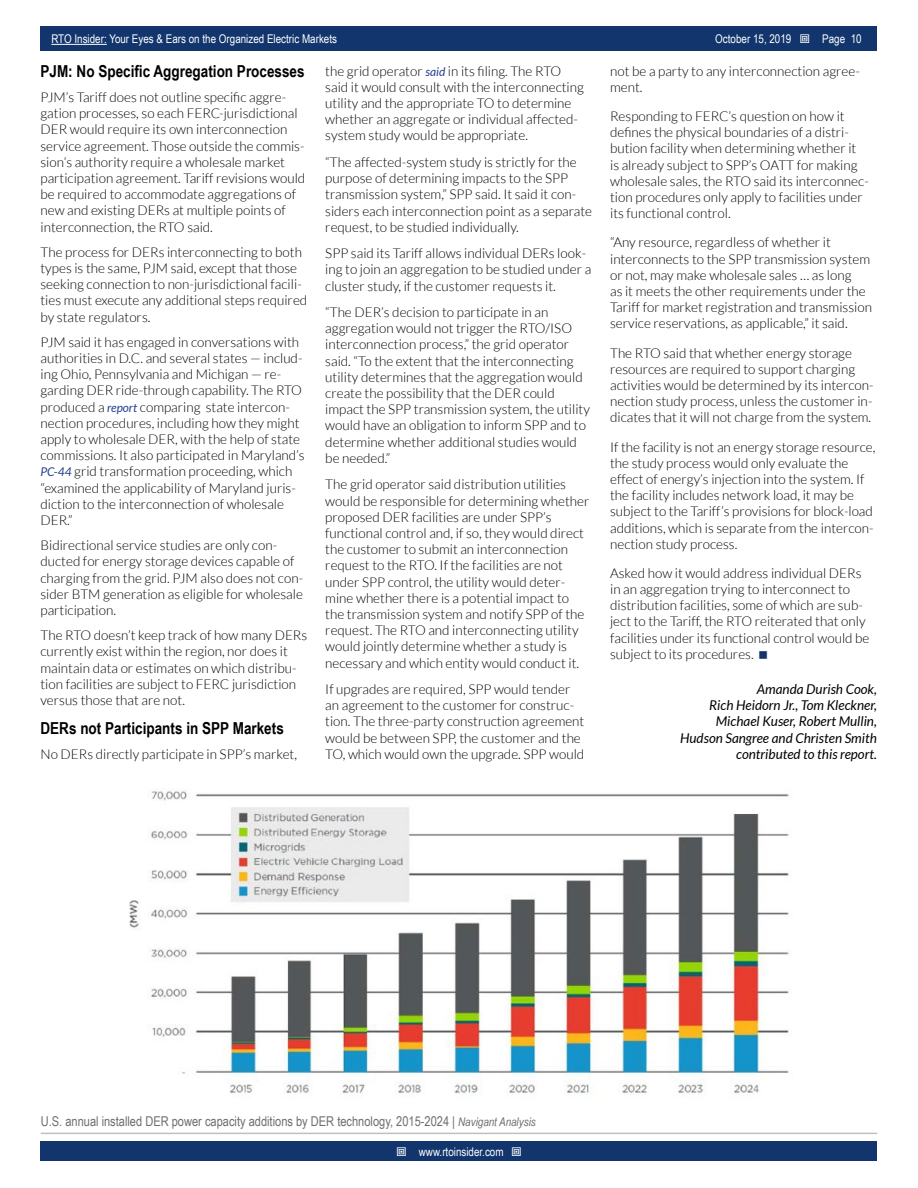
<style>
.page{position:relative;width:918px;height:1188px;background:#fff}
.page>*{position:absolute;margin:0;border:0;box-sizing:border-box;transform-origin:0 0}
.t1{font:700 16.5px "Arial Narrow";color:#000}
.t2{font:300 13.5px/16.2px "Lato";color:#000}
.t3{font:italic 13.5px/16.2px "Lato";color:#000;text-align:right}
.t4{font:13.5px "Arial Narrow";color:#6d6e71}
.t5{font:12px "Arial Narrow";color:#fff}
.s1{font-style:inherit}
.s2{font-weight:400;font-style:italic;font-size:12px;color:#25408f}
.s3{font-style:italic;font-size:12px}
</style>
<div class="page">
<div style="left:41px;top:1142px;width:836px;height:19px;background:#11356c"></div>
<div style="left:41px;top:27px;width:836px;height:24px;background:#11356c"></div>
<hr style="left:51px;top:44px;width:56px;height:1px;background:#fff">
<hr style="left:41px;top:1133px;width:836px;height:1px;background:#bfbfbf">
<img style="left:129px;top:791px;width:660px;height:303px">
<p class="t5" style="left:51px;top:30px;width:287px">RTO Insider: Your Eyes &amp; Ears on the Organized Electric Markets</p>
<p class="t5" style="left:715px;top:30px;width:78px">October 15, <span class="s1">2019</span></p>
<p class="t5" style="left:822px;top:30px;width:41px">Page 10</p>
<p class="t1" style="left:40px;top:59px;width:266px">PJM: No Specific Aggregation Processes</p>
<p class="t2" style="left:40px;top:89px;width:266px">PJM’s Tariff does not outline specific aggre&shy;gation processes, so each FERC-jurisdictional DER would require its own interconnection service agreement. Those outside the commis&shy;sion’s authority require a wholesale market participation agreement. Tariff revisions would be required to accommodate aggregations of new and existing DERs at multiple points of interconnection, the RTO said.</p>
<p class="t2" style="left:40px;top:244px;width:268px">The process for DERs interconnecting to both types is the same, PJM said, except that those seeking connection to non-jurisdictional facili&shy;ties must execute any additional steps required by state regulators.</p>
<p class="t2" style="left:40px;top:334px;width:266px">PJM said it has engaged in conversations with authorities in D.C. and several states — includ&shy;ing Ohio, Pennsylvania and Michigan — re&shy;garding DER ride-through capability. The RTO produced a <span class="s2">report</span> comparing state intercon&shy;nection procedures, including how they might apply to wholesale DER, with the help of state commissions. It also participated in Maryland’s <span class="s2">PC-44</span> grid transformation proceeding, which “examined the applicability of Maryland juris&shy;diction to the interconnection of wholesale DER.”</p>
<p class="t2" style="left:40px;top:537px;width:264px">Bidirectional service studies are only con&shy;ducted for energy storage devices capable of charging from the grid. PJM also does not con&shy;sider BTM generation as eligible for wholesale participation.</p>
<p class="t2" style="left:40px;top:627px;width:268px">The RTO doesn’t keep track of how many DERs currently exist within the region, nor does it maintain data or estimates on which distribu&shy;tion facilities are subject to FERC jurisdiction versus those that are not.</p>
<p class="t1" style="left:40px;top:716px;width:245px">DERs not Participants in SPP Markets</p>
<p class="t2" style="left:40px;top:746px;width:258px">No DERs directly participate in SPP’s market,</p>
<p class="t2" style="left:325px;top:63px;width:260px">the grid operator <span class="s2">said</span> in its filing. The RTO said it would consult with the interconnecting utility and the appropriate TO to determine whether an aggregate or individual affected&shy;system study would be appropriate.</p>
<p class="t2" style="left:325px;top:154px;width:268px">“The affected-system study is strictly for the purpose of determining impacts to the SPP transmission system,” SPP said. It said it con&shy;siders each interconnection point as a separate request, to be studied individually.</p>
<p class="t2" style="left:325px;top:245px;width:268px">SPP said its Tariff allows individual DERs look&shy;ing to join an aggregation to be studied under a cluster study, if the customer requests it.</p>
<p class="t2" style="left:325px;top:304px;width:266px">“The DER’s decision to participate in an aggregation would not trigger the RTO/ISO interconnection process,” the grid operator said. “To the extent that the interconnecting utility determines that the aggregation would create the possibility that the DER could impact the SPP transmission system, the utility would have an obligation to inform SPP and to determine whether additional studies would be needed.”</p>
<p class="t2" style="left:325px;top:476px;width:266px">The grid operator said distribution utilities would be responsible for determining whether proposed DER facilities are under SPP’s functional control and, if so, they would direct the customer to submit an interconnection request to the RTO. If the facilities are not under SPP control, the utility would deter&shy;mine whether there is a potential impact to the transmission system and notify SPP of the request. The RTO and interconnecting utility would jointly determine whether a study is necessary and which entity would conduct it.</p>
<p class="t2" style="left:325px;top:681px;width:261px">If upgrades are required, SPP would tender an agreement to the customer for construc&shy;tion. The three-party construction agreement would be between SPP, the customer and the TO, which would own the upgrade. SPP would</p>
<p class="t2" style="left:610px;top:63px;width:251px">not be a party to any interconnection agree&shy;ment.</p>
<p class="t2" style="left:610px;top:108px;width:260px">Responding to FERC’s question on how it defines the physical boundaries of a distri&shy;bution facility when determining whether it<br>is already subject to SPP’s OATT for making wholesale sales, the RTO said its interconnec&shy;tion procedures only apply to facilities under its functional control.</p>
<p class="t2" style="left:610px;top:235px;width:263px">“Any resource, regardless of whether it interconnects to the SPP transmission system or not, may make wholesale sales … as long<br>as it meets the other requirements under the Tariff for market registration and transmission service reservations, as applicable,” it said.</p>
<p class="t2" style="left:610px;top:345px;width:265px">The RTO said that whether energy storage resources are required to support charging activities would be determined by its intercon&shy;nection study process, unless the customer in&shy;dicates that it will not charge from the system.</p>
<p class="t2" style="left:610px;top:439px;width:267px">If the facility is not an energy storage resource, the study process would only evaluate the effect of energy’s injection into the system. If the facility includes network load, it may be subject to the Tariff’s provisions for block-load additions, which is separate from the intercon&shy;nection study process.</p>
<p class="t2" style="left:610px;top:565px;width:261px">Asked how it would address individual DERs in an aggregation trying to interconnect to distribution facilities, some of which are sub&shy;ject to the Tariff, the RTO reiterated that only facilities under its functional control would be subject to its procedures.</p>
<p class="t3" style="left:680px;top:681px;width:198px">Amanda Durish Cook,<br>Rich Heidorn Jr., Tom Kleckner,<br>Michael Kuser, Robert Mullin,<br>Hudson Sangree and Christen Smith contributed to this report.</p>
<p class="t4" style="left:41px;top:1111px;width:497px">U.S. annual installed DER power capacity additions by DER technology, 2015-2024 | <span class="s3">Navigant Analysis</span></p>
<p class="t5" style="left:419px;top:1143px;width:86px">www.rtoinsider.com</p>
</div>
